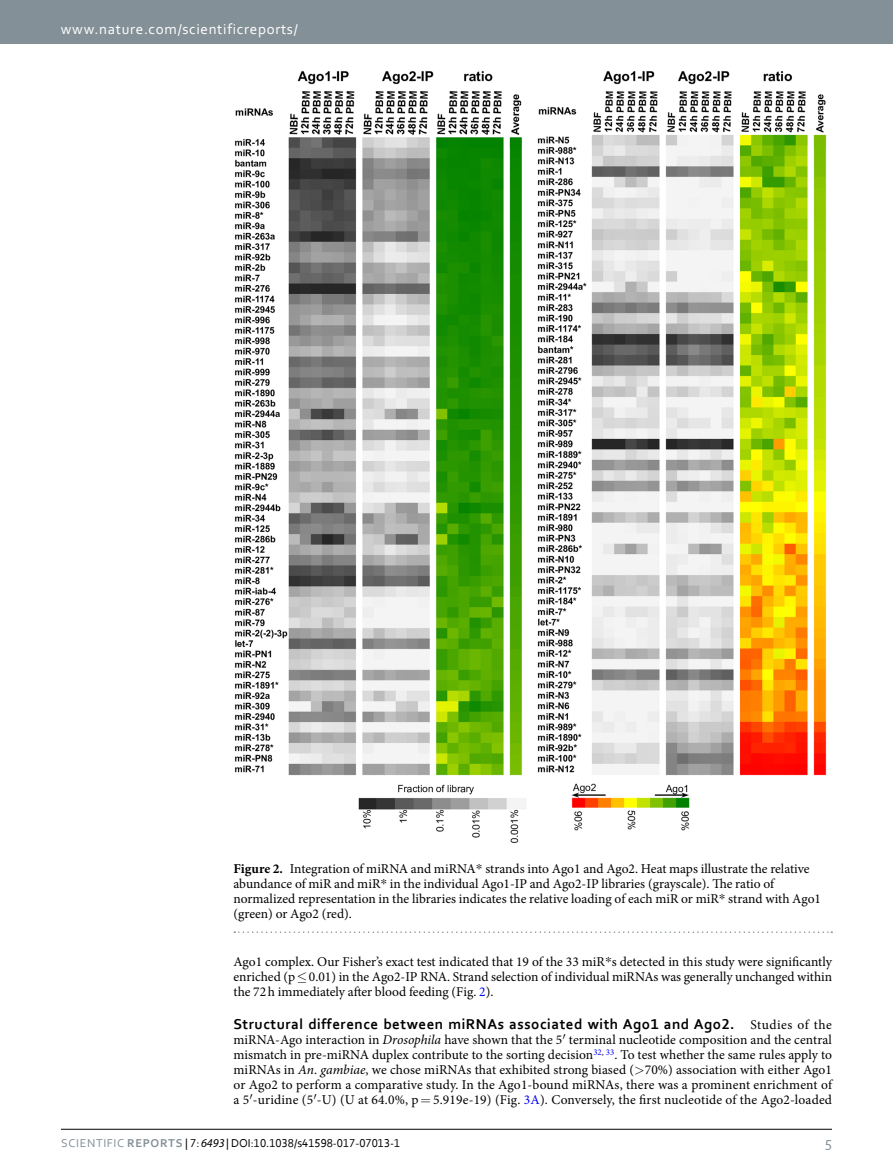
<style>
.page{position:relative;width:893px;height:1174px;background:#fff}
.page>*{position:absolute;margin:0;border:0;box-sizing:border-box;transform-origin:0 0}
.t1{font:700 15px "Corbel";letter-spacing:.035em;color:#000}
.t2{font:15px "Corbel 2";letter-spacing:.045em;color:#fff}
.t3{font:15px "Corbel 2";color:#839097}
.t4{font:13.5px/15px "Minion Pro";color:#000;text-align:justify}
.t5{font:12px "Corbel";color:#000}
.s1{font-weight:700}
.s2{font-family:"STIX General"}
.s3{color:#00f}
.s4{font-family:"Minion Pro";font-weight:400;font-size:13.5px}
.s5{font-style:italic}
.s6{font-family:"Corbel 2";color:#839097}
.s7{font-family:"Corbel Bold 2";color:#839097}
.s8{font-family:"Myriad Pro";font-style:italic}
</style>
<div class="page">
<div style="left:0;top:0;width:893px;height:43px;background:#839097"></div>
<hr style="left:61px;top:1129px;width:771px;height:1px;background:#000">
<img style="left:234px;top:71px;width:593px;height:773px">
<svg style="left:234px;top:931px;width:598px;height:2px"></svg>
<p class="t2" style="left:61px;top:19px;width:238px">www.nature.com/scientificreports/</p>
<p class="t4" style="left:233px;top:861px;width:589px;text-align:left"><span class="s1">Figure 2.</span> Integration of miRNA and miRNA<span class="s2">*</span> strands into Ago1 and Ago2. Heat maps illustrate the relative abundance of miR and miR<span class="s2">*</span> in the individual Ago1-IP and Ago2-IP libraries (grayscale). The ratio of normalized representation in the libraries indicates the relative loading of each miR or miR<span class="s2">*</span> strand with Ago1 (green) or Ago2 (red).</p>
<p class="t4" style="left:233px;top:954px;width:600px">Ago1 complex. Our Fisher’s exact test indicated that 19 of the 33 miR<span class="s2">*</span>s detected in this study were significantly enriched (p≤0.01) in the Ago2-IP RNA. Strand selection of individual miRNAs was generally unchanged within the 72h immediately after blood feeding (Fig. <span class="s3">2</span>).</p>
<p class="t1" style="left:233px;top:1015px;width:600px">Structural difference between miRNAs associated with Ago1 and Ago2. <span class="s4">Studies of the</span></p>
<p class="t4" style="left:233px;top:1032px;width:600px">miRNA-Ago interaction in <span class="s5">Drosophila</span> have shown that the 5 terminal nucleotide composition and the central mismatch in pre-miRNA duplex contribute to the sorting decision<sup>32</sup><sup>,</sup> <sup>33</sup>. To test whether the same rules apply to miRNAs in <span class="s5">An</span>. <span class="s5">gambiae</span>, we chose miRNAs that exhibited strong biased ( 70%) association with either Ago1 or Ago2 to perform a comparative study. In the Ago1-bound miRNAs, there was a prominent enrichment of a 5 -uridine (5 -U) (U at 64.0%, p 5.919e-19) (Fig. <span class="s3">3A</span>). Conversely, the first nucleotide of the Ago2-loaded</p>
<p class="t5" style="left:61px;top:1135px;width:341px"><span class="s6">SCIenTIFIC</span> <span class="s7">REPORTS</span> | 7: <span class="s8">6493</span> | DOI:10.1038/s41598-017-07013-1</p>
<p class="t3" style="left:825px;top:1132px;width:9px">5</p>
</div>
